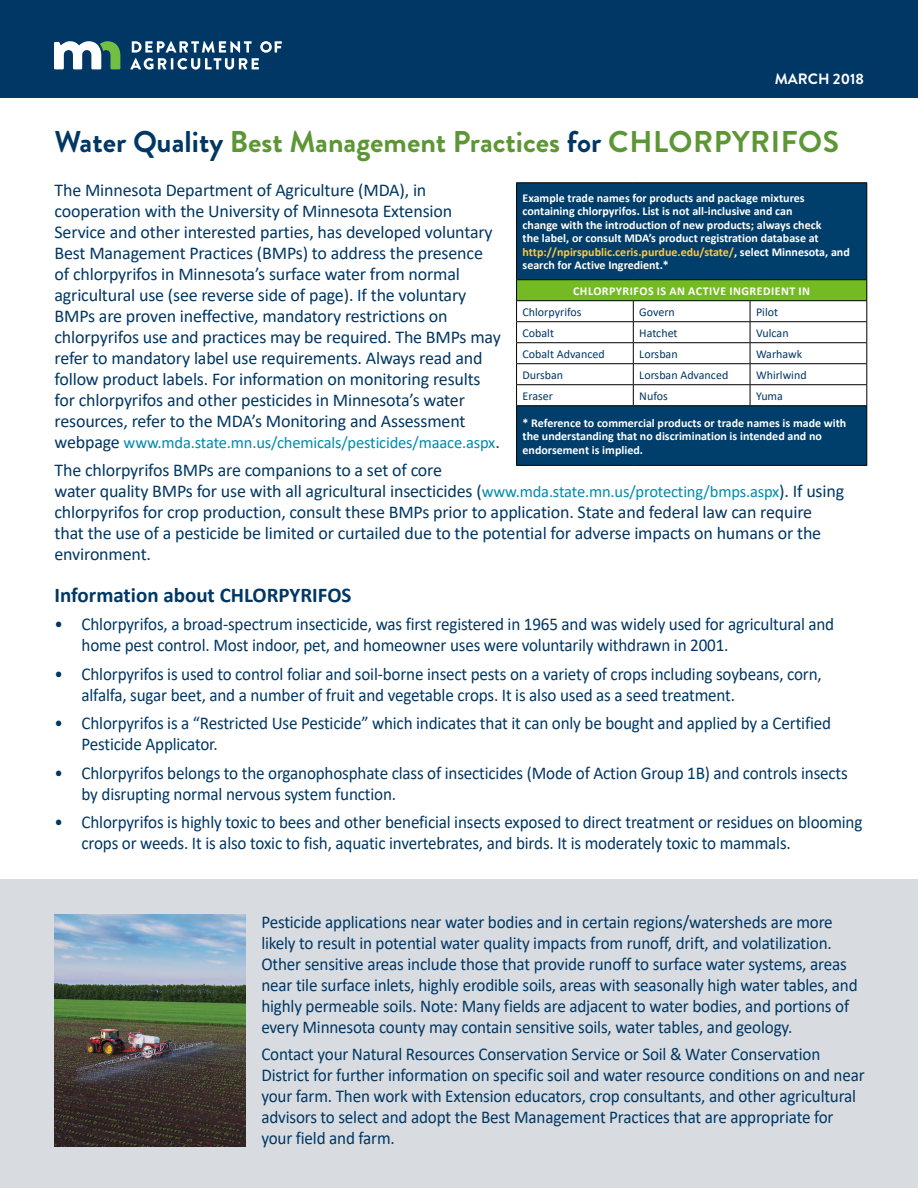
<style>
.page{position:relative;width:918px;height:1188px;background:#fff}
.page>*{position:absolute;margin:0;border:0;box-sizing:border-box;transform-origin:0 0}
.t1{font:700 30px "Brandon Grotesque";color:#5d9735}
.t2{font:700 21px "Calibri";color:#003764}
.t3{font:18px/21px "Calibri";letter-spacing:-.01em;color:#003764;scale:.95 1}
.t4{font:18px/21px "Calibri";letter-spacing:-.01em;color:#003764}
.t5{font:16.5px "Calibri";letter-spacing:-.01em;color:#008aac}
.t6{font:700 15px "Brandon Grotesque";color:#fff}
.t7{font:700 12px/13.5px "Calibri";color:#fff}
.t8{font:12px "Calibri";color:#003764}
.t9{font:700 12px "Calibri";letter-spacing:.04em;color:#fff}
.s1{color:#003764}
.s2{font-size:18px;color:#003764}
.s3{font-size:16.5px;color:#008aac}
.s4{color:#fec745}
</style>
<div class="page">
<div style="left:0;top:0;width:918px;height:97px;background:#003764"></div>
<svg style="left:54px;top:41px;width:66px;height:28px"></svg>
<svg style="left:130px;top:41px;width:152px;height:29px"></svg>
<svg style="left:517px;top:183px;width:349px;height:282px;fill:#003f6b"></svg>
<div style="left:517px;top:280px;width:350px;height:21px;background:#74bb23"></div>
<hr style="left:516px;top:182px;width:117px;height:1px;background:#000">
<hr style="left:516px;top:183px;width:1px;height:96px;background:#000">
<hr style="left:633px;top:182px;width:117px;height:1px;background:#000">
<hr style="left:750px;top:182px;width:117px;height:1px;background:#000">
<hr style="left:866px;top:183px;width:1px;height:96px;background:#000">
<hr style="left:516px;top:279px;width:117px;height:1px;background:#000">
<hr style="left:633px;top:279px;width:117px;height:1px;background:#000">
<hr style="left:750px;top:279px;width:117px;height:1px;background:#000">
<hr style="left:516px;top:300px;width:117px;height:1px;background:#000">
<hr style="left:633px;top:300px;width:117px;height:1px;background:#000">
<hr style="left:750px;top:300px;width:117px;height:1px;background:#000">
<hr style="left:516px;top:321px;width:117px;height:1px;background:#000">
<hr style="left:633px;top:321px;width:117px;height:1px;background:#000">
<hr style="left:750px;top:321px;width:117px;height:1px;background:#000">
<hr style="left:516px;top:342px;width:117px;height:1px;background:#000">
<hr style="left:633px;top:342px;width:117px;height:1px;background:#000">
<hr style="left:750px;top:342px;width:117px;height:1px;background:#000">
<hr style="left:516px;top:363px;width:117px;height:1px;background:#000">
<hr style="left:633px;top:363px;width:117px;height:1px;background:#000">
<hr style="left:750px;top:363px;width:117px;height:1px;background:#000">
<hr style="left:516px;top:384px;width:117px;height:1px;background:#000">
<svg style="left:516px;top:280px;width:1px;height:125px"></svg>
<hr style="left:633px;top:384px;width:117px;height:1px;background:#000">
<svg style="left:633px;top:301px;width:1px;height:104px"></svg>
<hr style="left:750px;top:384px;width:117px;height:1px;background:#000">
<svg style="left:750px;top:301px;width:1px;height:104px"></svg>
<svg style="left:866px;top:280px;width:1px;height:125px"></svg>
<hr style="left:516px;top:405px;width:117px;height:1px;background:#000">
<hr style="left:516px;top:406px;width:1px;height:59px;background:#000">
<hr style="left:633px;top:405px;width:117px;height:1px;background:#000">
<hr style="left:750px;top:405px;width:117px;height:1px;background:#000">
<hr style="left:866px;top:406px;width:1px;height:59px;background:#000">
<hr style="left:516px;top:465px;width:117px;height:1px;background:#000">
<hr style="left:633px;top:465px;width:117px;height:1px;background:#000">
<hr style="left:750px;top:465px;width:117px;height:1px;background:#000">
<div style="left:0;top:879px;width:918px;height:309px;background:#d8dce0"></div>
<img style="left:54px;top:914px;width:191px;height:233px">
<p class="t6" style="left:775px;top:68px;width:91px">MARCH 2018</p>
<h1 class="t1" style="left:55px;top:121px;width:786px"><span class="s1">Water Quality</span> Best Management Practices <span class="s1">for</span> CHLORPYRIFOS</h1>
<p class="t4" style="left:55px;top:179px;width:448px">The Minnesota Department of Agriculture (MDA), in cooperation with the University of Minnesota Extension Service and other interested parties, has developed voluntary Best Management Practices (BMPs) to address the presence of chlorpyrifos in Minnesota’s surface water from normal agricultural use (see reverse side of page). If the voluntary BMPs are proven ineffective, mandatory restrictions on chlorpyrifos use and practices may be required. The BMPs may refer to mandatory label use requirements. Always read and follow product labels. For information on monitoring results for chlorpyrifos and other pesticides in Minnesota’s water resources, refer to the MDA’s Monitoring and Assessment</p>
<p class="t5" style="left:55px;top:431px;width:447px"><span class="s2">webpage</span> www.mda.state.mn.us/chemicals/pesticides/maace.aspx<span class="s2">.</span></p>
<p class="t4" style="left:55px;top:459px;width:791px">The chlorpyrifos BMPs are companions to a set of core<br>water quality BMPs for use with all agricultural insecticides (<span class="s3">www.mda.state.mn.us/protecting/bmps.aspx</span>). If using chlorpyrifos for crop production, consult these BMPs prior to application. State and federal law can require that the use of a pesticide be limited or curtailed due to the potential for adverse impacts on humans or the environment.</p>
<p class="t2" style="left:55px;top:581px;width:298px">Information about CHLORPYRIFOS</p>
<p class="t3" style="left:82px;top:613px;width:794px;text-indent:-27px">• Chlorpyrifos, a broad-spectrum insecticide, was first registered in 1965 and was widely used for agricultural and home pest control. Most indoor, pet, and homeowner uses were voluntarily withdrawn in 2001.</p>
<p class="t3" style="left:82px;top:663px;width:781px;text-indent:-27px">• Chlorpyrifos is used to control foliar and soil-borne insect pests on a variety of crops including soybeans, corn, alfalfa, sugar beet, and a number of fruit and vegetable crops. It is also used as a seed treatment.</p>
<p class="t3" style="left:82px;top:712px;width:791px;text-indent:-27px">• Chlorpyrifos is a “Restricted Use Pesticide” which indicates that it can only be bought and applied by a Certified<br>Pesticide Applicator.</p>
<p class="t3" style="left:82px;top:762px;width:808px;text-indent:-27px">• Chlorpyrifos belongs to the organophosphate class of insecticides (Mode of Action Group 1B) and controls insects by disrupting normal nervous system function.</p>
<p class="t3" style="left:82px;top:811px;width:824px;text-indent:-27px">• Chlorpyrifos is highly toxic to bees and other beneficial insects exposed to direct treatment or residues on blooming crops or weeds. It is also toxic to fish, aquatic invertebrates, and birds. It is moderately toxic to mammals.</p>
<p class="t7" style="left:523px;top:191px;width:329px">Example trade names for products and package mixtures containing chlorpyrifos. List is not all-inclusive and can<br>change with the introduction of new products; always check<br>the label, or consult MDA’s product registration database at <span class="s4">http://npirspublic.ceris.purdue.edu/state/</span>, select Minnesota, and search for Active Ingredient.*</p>
<p class="t9" style="left:573px;top:282px;width:239px">CHLORPYRIFOS IS AN ACTIVE INGREDIENT IN</p>
<p class="t8" style="left:523px;top:303px;width:61px">Chlorpyrifos</p>
<p class="t8" style="left:639px;top:303px;width:37px">Govern</p>
<p class="t8" style="left:756px;top:303px;width:24px">Pilot</p>
<p class="t8" style="left:523px;top:324px;width:33px">Cobalt</p>
<p class="t8" style="left:639px;top:324px;width:40px">Hatchet</p>
<p class="t8" style="left:756px;top:324px;width:34px">Vulcan</p>
<p class="t8" style="left:523px;top:345px;width:84px">Cobalt Advanced</p>
<p class="t8" style="left:639px;top:345px;width:40px">Lorsban</p>
<p class="t8" style="left:756px;top:345px;width:48px">Warhawk</p>
<p class="t8" style="left:523px;top:366px;width:42px">Dursban</p>
<p class="t8" style="left:639px;top:366px;width:91px">Lorsban Advanced</p>
<p class="t8" style="left:756px;top:366px;width:52px">Whirlwind</p>
<p class="t8" style="left:523px;top:387px;width:32px">Eraser</p>
<p class="t8" style="left:639px;top:387px;width:30px">Nufos</p>
<p class="t8" style="left:756px;top:387px;width:28px">Yuma</p>
<p class="t7" style="left:523px;top:416px;width:325px">* Reference to commercial products or trade names is made with the understanding that no discrimination is intended and no endorsement is implied.</p>
<p class="t3" style="left:261px;top:911px;width:629px">Pesticide applications near water bodies and in certain regions/watersheds are more likely to result in potential water quality impacts from runoff, drift, and volatilization.<br>Other sensitive areas include those that provide runoff to surface water systems, areas near tile surface inlets, highly erodible soils, areas with seasonally high water tables, and highly permeable soils. Note: Many fields are adjacent to water bodies, and portions of every Minnesota county may contain sensitive soils, water tables, and geology.</p>
<p class="t3" style="left:261px;top:1043px;width:637px">Contact your Natural Resources Conservation Service or Soil &amp; Water Conservation District for further information on specific soil and water resource conditions on and near your farm. Then work with Extension educators, crop consultants, and other agricultural advisors to select and adopt the Best Management Practices that are appropriate for your field and farm.</p>
</div>
